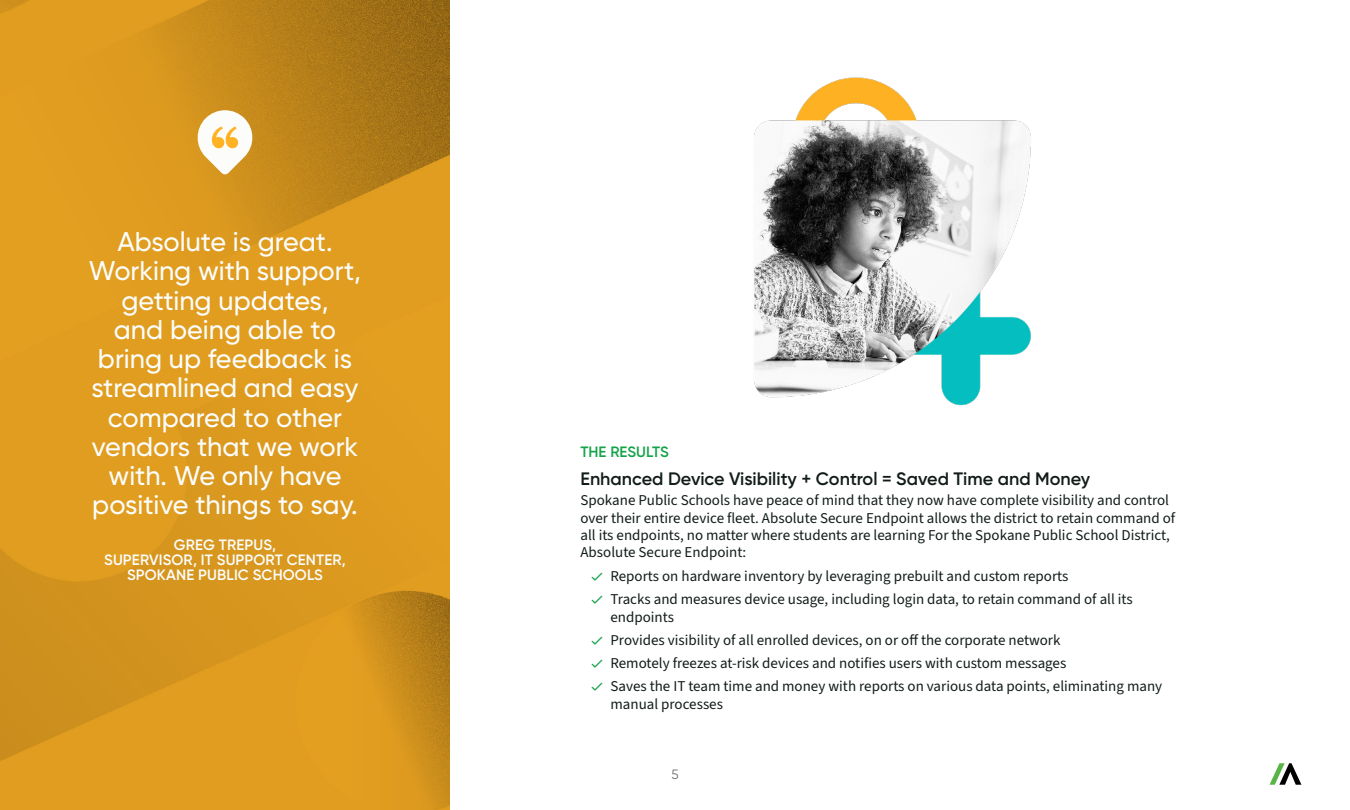
<style>
.page{position:relative;width:1350px;height:810px;background:#fff}
.page>*{position:absolute;margin:0;border:0;box-sizing:border-box;transform-origin:0 0}
.t1{font:500 27px/29.2px "Gilroy";color:#fbfdfc;text-align:center}
.t2{font:600 18px "Gilroy";color:#111c18}
.t3{font:15px/23.2px "Source Sans 3";color:#111c18}
.t4{font:600 15px/15px "Gilroy";letter-spacing:.01em;color:#fbfdfc;text-align:center}
.t5{font:600 15px "Gilroy";color:#15a34a}
.t6{font:13.5px "Gilroy";color:#6a716e}
</style>
<div class="page">
<svg style="left:1270px;top:763px;width:31px;height:22px"></svg>
<img style="left:0;top:0;width:450px;height:810px">
<svg style="left:170px;top:82px;width:100px;height:101px"></svg>
<svg style="left:211px;top:125px;width:28px;height:23px"></svg>
<img style="left:754px;top:77px;width:277px;height:329px">
<h1 class="t1" style="left:89px;top:227px;width:274px">Absolute is great.<br>Working with support, getting updates,<br>and being able to bring up feedback is streamlined and easy compared to other vendors that we work with. We only have positive things to say.</h1>
<p class="t4" style="left:104px;top:538px;width:243px">GREG TREPUS,<br>SUPERVISOR, IT SUPPORT CENTER,<br>SPOKANE PUBLIC SCHOOLS</p>
<p class="t5" style="left:580px;top:443px;width:90px">THE RESULTS</p>
<p class="t2" style="left:580px;top:468px;width:511px">Enhanced Device Visibility + Control = Saved Time and Money</p>
<p class="t3" style="left:580px;top:492px;width:596px;line-height:17.2px">Spokane Public Schools have peace of mind that they now have complete visibility and control over their entire device fleet. Absolute Secure Endpoint allows the district to retain command of all its endpoints, no matter where students are learning For the Spokane Public School District, Absolute Secure Endpoint:</p>
<p class="t3" style="left:610px;top:565px;width:524px">Reports on hardware inventory by leveraging prebuilt and custom reports<br>Tracks and measures device usage, including login data, to retain command of all its</p>
<p class="t3" style="left:610px;top:605px;width:553px">endpoints<br>Provides visibility of all enrolled devices, on or off the corporate network<br>Remotely freezes at-risk devices and notifies users with custom messages<br>Saves the IT team time and money with reports on various data points, eliminating many</p>
<p class="t3" style="left:610px;top:692px;width:114px">manual processes</p>
<p class="t6" style="left:671px;top:766px;width:9px">5</p>
</div>
